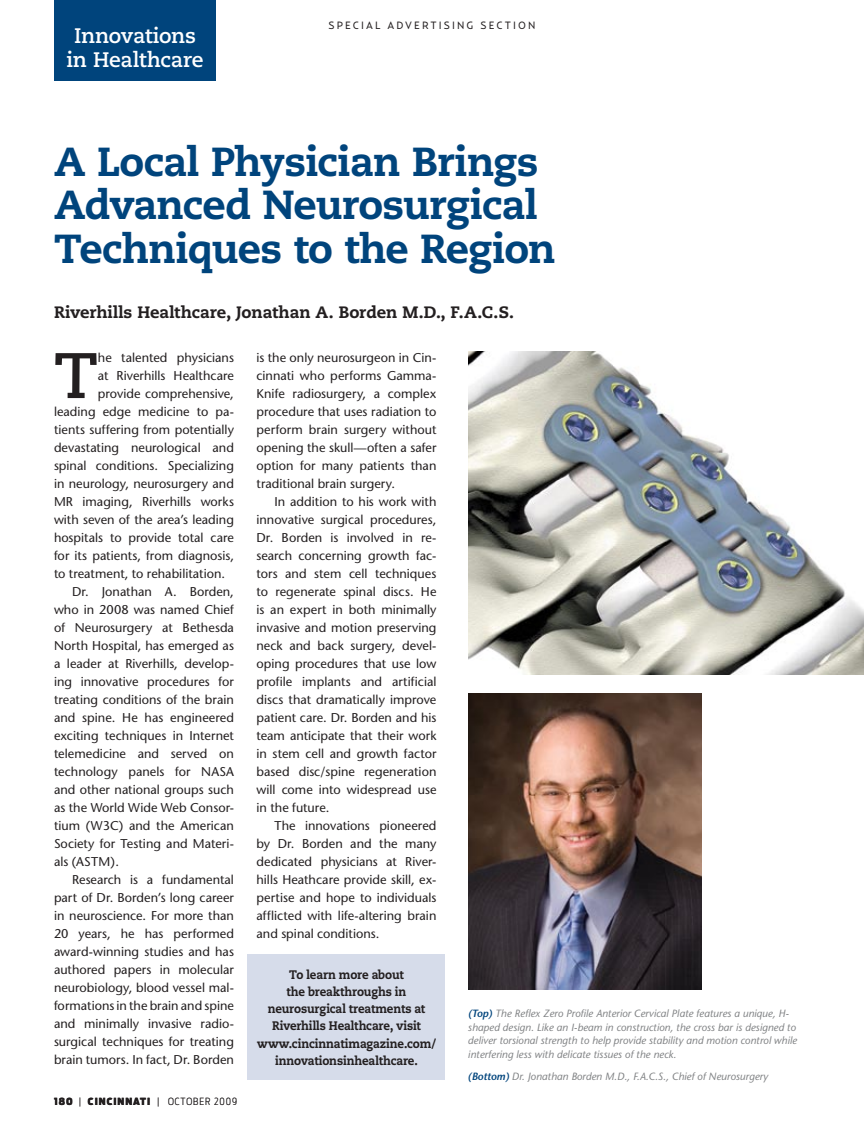
<style>
.page{position:relative;width:864px;height:1134px;background:#fff}
.page>*{position:absolute;margin:0;border:0;box-sizing:border-box;transform-origin:0 0}
.t1{font:700 64.2px "Caecilia";color:#231f20}
.t2{font:800 40.5px/43.5px "Caecilia";letter-spacing:-.02em;color:#00447c}
.t3{font:700 21px/24px "Caecilia";letter-spacing:-.01em;color:#fff;text-align:center}
.t4{font:800 16.5px "Caecilia";letter-spacing:-.005em;color:#231f20}
.t5{font:12.75px/18px "Stone Sans";color:#231f20;text-align:justify}
.t6{font:800 12.3px/17.2px "Caecilia";letter-spacing:-.015em;color:#231f20;text-align:center;scale:.93 1}
.t7{font:italic 10.5px/13.5px "Stone Sans";color:#808284}
.t8{font:10.5px "Relay";letter-spacing:.2em;color:#231f20}
.t9{font:900 9.75px "Antenna Cond";letter-spacing:.1em;color:#231f20}
.s1{font-weight:200}
.s2{font-weight:600;color:#00447c}
</style>
<div class="page">
<div style="left:248px;top:954px;width:198px;height:126px;background:#d6dcea"></div>
<img style="left:468px;top:351px;width:396px;height:324px">
<div style="left:54px;top:0;width:162px;height:81px;background:#00447c"></div>
<img style="left:468px;top:693px;width:234px;height:297px">
<h3 class="t3" style="left:66px;top:24px;width:139px">Innovations in Healthcare</h3>
<p class="t8" style="left:328px;top:19px;width:209px">SPECIAL ADVERTISING SECTION</p>
<h2 class="t2" style="left:54px;top:140px;width:503px">A Local Physician Brings<br>Advanced Neurosurgical<br>Techniques to the Region</h2>
<p class="t4" style="left:54px;top:302px;width:461px">Riverhills Healthcare, Jonathan A. Borden M.D., F.A.C.S.</p>
<h1 class="t1" style="left:54px;top:338px;width:45px">T</h1>
<p class="t5" style="left:98px;top:349px;width:138px">he talented physicians</p>
<p class="t5" style="left:98px;top:367px;width:138px">at Riverhills Healthcare</p>
<p class="t5" style="left:98px;top:385px;width:138px">provide comprehensive,</p>
<p class="t5" style="left:54px;top:403px;width:182px">leading edge medicine to pa-</p>
<p class="t5" style="left:54px;top:421px;width:182px">tients suffering from potentially</p>
<p class="t5" style="left:54px;top:439px;width:181px">devastating neurological and</p>
<p class="t5" style="left:54px;top:457px;width:182px">spinal conditions. Specializing</p>
<p class="t5" style="left:54px;top:475px;width:181px">in neurology, neurosurgery and</p>
<p class="t5" style="left:54px;top:493px;width:181px">MR imaging, Riverhills works</p>
<p class="t5" style="left:54px;top:511px;width:182px">with seven of the area’s leading</p>
<p class="t5" style="left:54px;top:529px;width:182px">hospitals to provide total care</p>
<p class="t5" style="left:54px;top:547px;width:182px">for its patients, from diagnosis,</p>
<p class="t5" style="left:54px;top:565px;width:173px">to treatment, to rehabilitation.</p>
<p class="t5" style="left:72px;top:583px;width:163px">Dr. Jonathan A. Borden,</p>
<p class="t5" style="left:54px;top:601px;width:182px">who in 2008 was named Chief</p>
<p class="t5" style="left:54px;top:619px;width:181px">of Neurosurgery at Bethesda</p>
<p class="t5" style="left:54px;top:637px;width:181px">North Hospital, has emerged as</p>
<p class="t5" style="left:54px;top:655px;width:182px">a leader at Riverhills, develop-</p>
<p class="t5" style="left:54px;top:673px;width:181px">ing innovative procedures for</p>
<p class="t5" style="left:54px;top:691px;width:182px">treating conditions of the brain</p>
<p class="t5" style="left:54px;top:709px;width:181px">and spine. He has engineered</p>
<p class="t5" style="left:54px;top:727px;width:181px">exciting techniques in Internet</p>
<p class="t5" style="left:54px;top:745px;width:182px">telemedicine and served on</p>
<p class="t5" style="left:54px;top:763px;width:181px">technology panels for NASA</p>
<p class="t5" style="left:54px;top:781px;width:181px">and other national groups such</p>
<p class="t5" style="left:54px;top:799px;width:182px">as the World Wide Web Consor-</p>
<p class="t5" style="left:54px;top:817px;width:182px">tium (W3C) and the American</p>
<p class="t5" style="left:54px;top:835px;width:182px">Society for Testing and Materi-</p>
<p class="t5" style="left:54px;top:853px;width:67px">als (ASTM).</p>
<p class="t5" style="left:72px;top:871px;width:163px">Research is a fundamental</p>
<p class="t5" style="left:54px;top:889px;width:181px">part of Dr. Borden’s long career</p>
<p class="t5" style="left:54px;top:907px;width:182px">in neuroscience. For more than</p>
<p class="t5" style="left:54px;top:925px;width:182px">20 years, he has performed</p>
<p class="t5" style="left:54px;top:943px;width:182px">award-winning studies and has</p>
<p class="t5" style="left:54px;top:961px;width:181px">authored papers in molecular</p>
<p class="t5" style="left:54px;top:979px;width:182px">neurobiology, blood vessel mal-</p>
<p class="t5" style="left:54px;top:997px;width:181px">formations in the brain and spine</p>
<p class="t5" style="left:54px;top:1015px;width:182px">and minimally invasive radio-</p>
<p class="t5" style="left:54px;top:1033px;width:181px">surgical techniques for treating</p>
<p class="t5" style="left:54px;top:1051px;width:182px">brain tumors. In fact, Dr. Borden</p>
<p class="t9" style="left:54px;top:1096px;width:185px">180 <span class="s1">|</span> CINCINNATI <span class="s1">| OCTOBER 2009</span></p>
<p class="t5" style="left:256px;top:349px;width:182px">is the only neurosurgeon in Cin&shy;cinnati who performs Gamma-Knife radiosurgery, a complex procedure that uses radiation to perform brain surgery without opening the skull—often a safer option for many patients than traditional brain surgery.</p>
<p class="t5" style="left:256px;top:493px;width:182px;text-indent:18px">In addition to his work with innovative surgical procedures, Dr. Borden is involved in re&shy;search concerning growth fac&shy;tors and stem cell techniques to regenerate spinal discs. He is an expert in both minimally invasive and motion preserving neck and back surgery, devel&shy;oping procedures that use low profile implants and artificial discs that dramatically improve patient care. Dr. Borden and his team anticipate that their work in stem cell and growth factor based disc/spine regeneration will come into widespread use in the future.</p>
<p class="t5" style="left:256px;top:817px;width:182px;text-indent:18px">The innovations pioneered by Dr. Borden and the many dedicated physicians at River&shy;hills Heathcare provide skill, ex&shy;pertise and hope to individuals afflicted with life-altering brain and spinal conditions.</p>
<p class="t6" style="left:257px;top:966px;width:194px">To learn more about<br>the breakthroughs in neurosurgical treatments at<br>Riverhills Healthcare, visit www.cincinnatimagazine.com/ innovationsinhealthcare.</p>
<p class="t7" style="left:468px;top:1007px;width:330px"><span class="s2">(Top)</span> The Reflex Zero Profile Anterior Cervical Plate features a unique, H&shy;shaped design. Like an I-beam in construction, the cross bar is designed to deliver torsional strength to help provide stability and motion control while interfering less with delicate tissues of the neck.</p>
<p class="t7" style="left:468px;top:1070px;width:302px"><span class="s2">(Bottom)</span> Dr. Jonathan Borden M.D., F.A.C.S., Chief of Neurosurgery</p>
</div>
